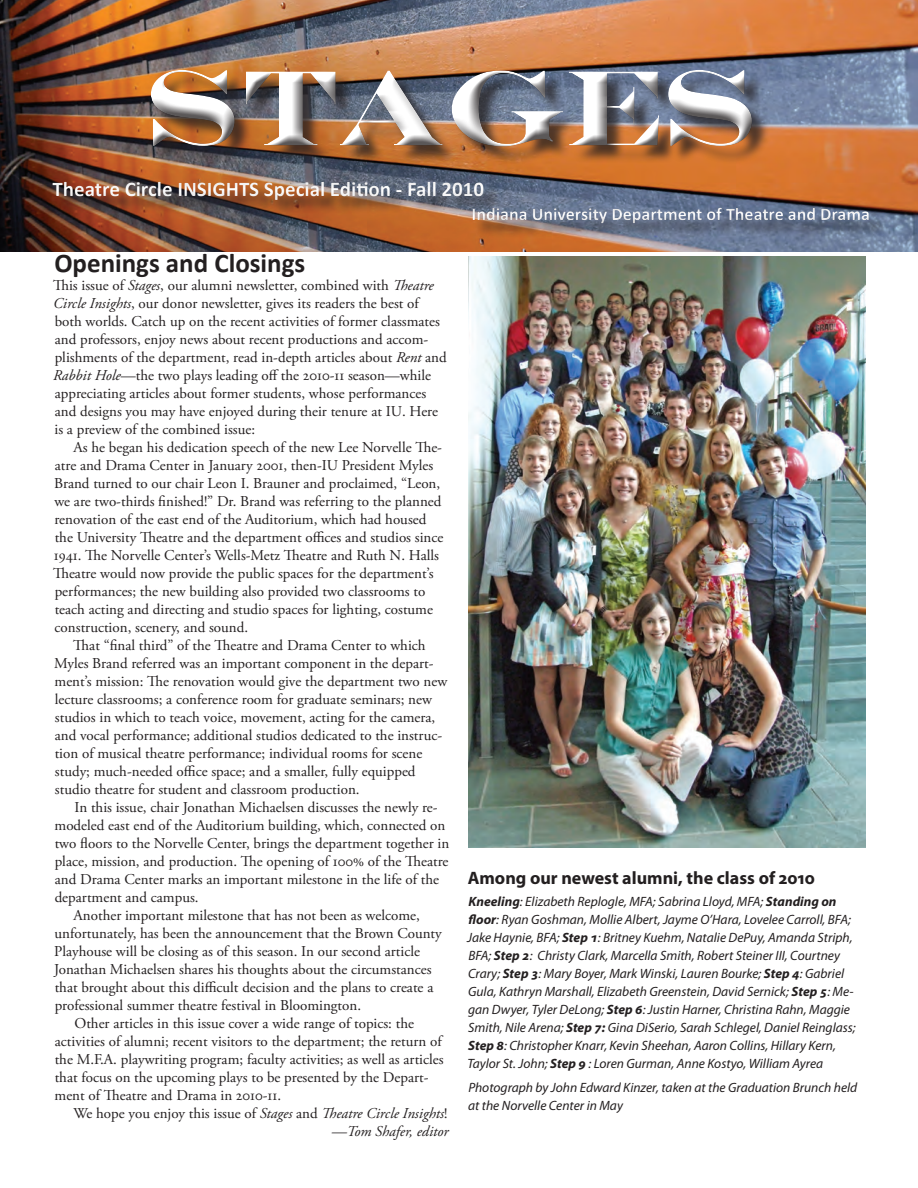
<style>
.page{position:relative;width:918px;height:1188px;background:#fff}
.page>*{position:absolute;margin:0;border:0;box-sizing:border-box;transform-origin:0 0}
.t1{font:700 108px "Engravers";color:#fff}
.t2{font:700 27px "Calibri";color:#231f20}
.t3{font:700 21px "Calibri";color:#fff}
.t4{font:700 18px "Calibri";color:#fff}
.t5{font:700 18px "Myriad Pro";color:#231f20}
.t6{font:15px/18px "Adobe Garamond Pro";color:#231f20}
.t7{font:italic 15px "Adobe Garamond Pro";color:#231f20}
.t8{font:italic 13.5px/18px "Myriad Pro";color:#231f20}
.s1{font-style:italic}
.s2{font-weight:700}
</style>
<div class="page">
<img style="left:0;top:0;width:918px;height:252px">
<div style="left:55px;top:185px;width:447px;height:32px;background:#231f20;opacity:.75"></div>
<div style="left:42px;top:175px;width:624px;height:36px;background:#fff;opacity:.75"></div>
<div style="left:475px;top:211px;width:412px;height:30px;background:#231f20;opacity:.75"></div>
<div style="left:457px;top:202px;width:427px;height:36px;background:#231f20;opacity:.5"></div>
<img style="left:468px;top:256px;width:397px;height:591px">
<div style="left:153px;top:72px;width:617px;height:93px;background:#231f20;opacity:.75"></div>
<div style="left:140px;top:59px;width:618px;height:94px;background:#fff;opacity:.75"></div>
<div style="left:144px;top:63px;width:619px;height:94px;background:#231f20;opacity:.75"></div>
<h1 class="t1" style="left:146px;top:44px;width:611px">STAGES</h1>
<h3 class="t3" style="left:52px;top:176px;width:433px">Theatre Circle INSIGHTS Special Edition - Fall 2010</h3>
<p class="t4" style="left:472px;top:203px;width:400px">Indiana University Department of Theatre and Drama</p>
<h2 class="t2" style="left:54px;top:246px;width:253px">Openings and Closings</h2>
<p class="t6" style="left:53px;top:276px;width:395px">This issue of <span class="s1">Stages</span>, our alumni newsletter, combined with <span class="s1">Theatre Circle Insights</span>, our donor newsletter, gives its readers the best of both worlds. Catch up on the recent activities of former classmates and professors, enjoy news about recent productions and accom&shy;plishments of the department, read in-depth articles about <span class="s1">Rent</span> and <span class="s1">Rabbit Hole</span>—the two plays leading off the 2010-11 season—while appreciating articles about former students, whose performances and designs you may have enjoyed during their tenure at IU. Here is a preview of the combined issue:</p>
<p class="t6" style="left:53px;top:438px;width:392px;text-indent:21px">As he began his dedication speech of the new Lee Norvelle The&shy;atre and Drama Center in January 2001, then-IU President Myles Brand turned to our chair Leon I. Brauner and proclaimed, “Leon, we are two-thirds finished!” Dr. Brand was referring to the planned renovation of the east end of the Auditorium, which had housed the University Theatre and the department offices and studios since 1941. The Norvelle Center’s Wells-Metz Theatre and Ruth N. Halls Theatre would now provide the public spaces for the department’s performances; the new building also provided two classrooms to teach acting and directing and studio spaces for lighting, costume construction, scenery, and sound.</p>
<p class="t6" style="left:54px;top:636px;width:395px;text-indent:19px">That “final third” of the Theatre and Drama Center to which Myles Brand referred was an important component in the depart&shy;ment’s mission: The renovation would give the department two new lecture classrooms; a conference room for graduate seminars; new studios in which to teach voice, movement, acting for the camera, and vocal performance; additional studios dedicated to the instruc&shy;tion of musical theatre performance; individual rooms for scene study; much-needed office space; and a smaller, fully equipped studio theatre for student and classroom production.</p>
<p class="t6" style="left:74px;top:798px;width:365px">In this issue, chair Jonathan Michaelsen discusses the newly re-</p>
<p class="t6" style="left:55px;top:816px;width:392px">modeled east end of the Auditorium building, which, connected on</p>
<p class="t6" style="left:55px;top:834px;width:396px">two floors to the Norvelle Center, brings the department together in</p>
<p class="t6" style="left:55px;top:852px;width:395px">place, mission, and production. The opening of 100% of the Theatre</p>
<p class="t6" style="left:55px;top:870px;width:386px">and Drama Center marks an important milestone in the life of the</p>
<p class="t6" style="left:55px;top:888px;width:145px">department and campus.</p>
<p class="t6" style="left:74px;top:906px;width:348px">Another important milestone that has not been as welcome,</p>
<p class="t6" style="left:55px;top:924px;width:389px">unfortunately, has been the announcement that the Brown County</p>
<p class="t6" style="left:54px;top:942px;width:367px">Playhouse will be closing as of this season. In our second article</p>
<p class="t6" style="left:54px;top:960px;width:379px">Jonathan Michaelsen shares his thoughts about the circumstances</p>
<p class="t6" style="left:55px;top:978px;width:380px">that brought about this difficult decision and the plans to create a</p>
<p class="t6" style="left:55px;top:996px;width:308px">professional summer theatre festival in Bloomington.</p>
<p class="t6" style="left:75px;top:1014px;width:341px">Other articles in this issue cover a wide range of topics: the</p>
<p class="t6" style="left:55px;top:1032px;width:388px">activities of alumni; recent visitors to the department; the return of</p>
<p class="t6" style="left:55px;top:1050px;width:390px">the M.F.A. playwriting program; faculty activities; as well as articles</p>
<p class="t6" style="left:55px;top:1068px;width:375px">that focus on the upcoming plays to be presented by the Depart-</p>
<p class="t6" style="left:55px;top:1086px;width:228px">ment of Theatre and Drama in 2010-11.</p>
<p class="t6" style="left:73px;top:1104px;width:376px">We hope you enjoy this issue of <span class="s1">Stages</span> and <span class="s1">Theatre Circle Insights</span>!</p>
<p class="t7" style="left:332px;top:1122px;width:118px">—Tom Shafer, editor</p>
<p class="t5" style="left:468px;top:868px;width:349px">Among our newest alumni, the class of 2010</p>
<p class="t8" style="left:467px;top:892px;width:390px"><span class="s2">Kneeling</span>: Elizabeth Replogle, MFA; Sabrina Lloyd, MFA; <span class="s2">Standing on floor</span>: Ryan Goshman, Mollie Albert, Jayme O’Hara, Lovelee Carroll, BFA; Jake Haynie, BFA; <span class="s2">Step 1</span>: Britney Kuehm, Natalie DePuy, Amanda Striph, BFA; <span class="s2">Step 2</span>: Christy Clark, Marcella Smith, Robert Steiner III, Courtney Crary; <span class="s2">Step 3</span>: Mary Boyer, Mark Winski, Lauren Bourke; <span class="s2">Step 4</span>: Gabriel Gula, Kathryn Marshall, Elizabeth Greenstein, David Sernick; <span class="s2">Step 5</span>: Me&shy;gan Dwyer, Tyler DeLong; <span class="s2">Step 6</span>: Justin Harner, Christina Rahn, Maggie Smith, Nile Arena; <span class="s2">Step 7:</span> Gina DiSerio, Sarah Schlegel, Daniel Reinglass; <span class="s2">Step 8</span>: Christopher Knarr, Kevin Sheehan, Aaron Collins, Hillary Kern, Taylor St. John; <span class="s2">Step 9</span> : Loren Gurman, Anne Kostyo, William Ayrea</p>
<p class="t8" style="left:468px;top:1079px;width:391px">Photograph by John Edward Kinzer, taken at the Graduation Brunch held at the Norvelle Center in May</p>
</div>
